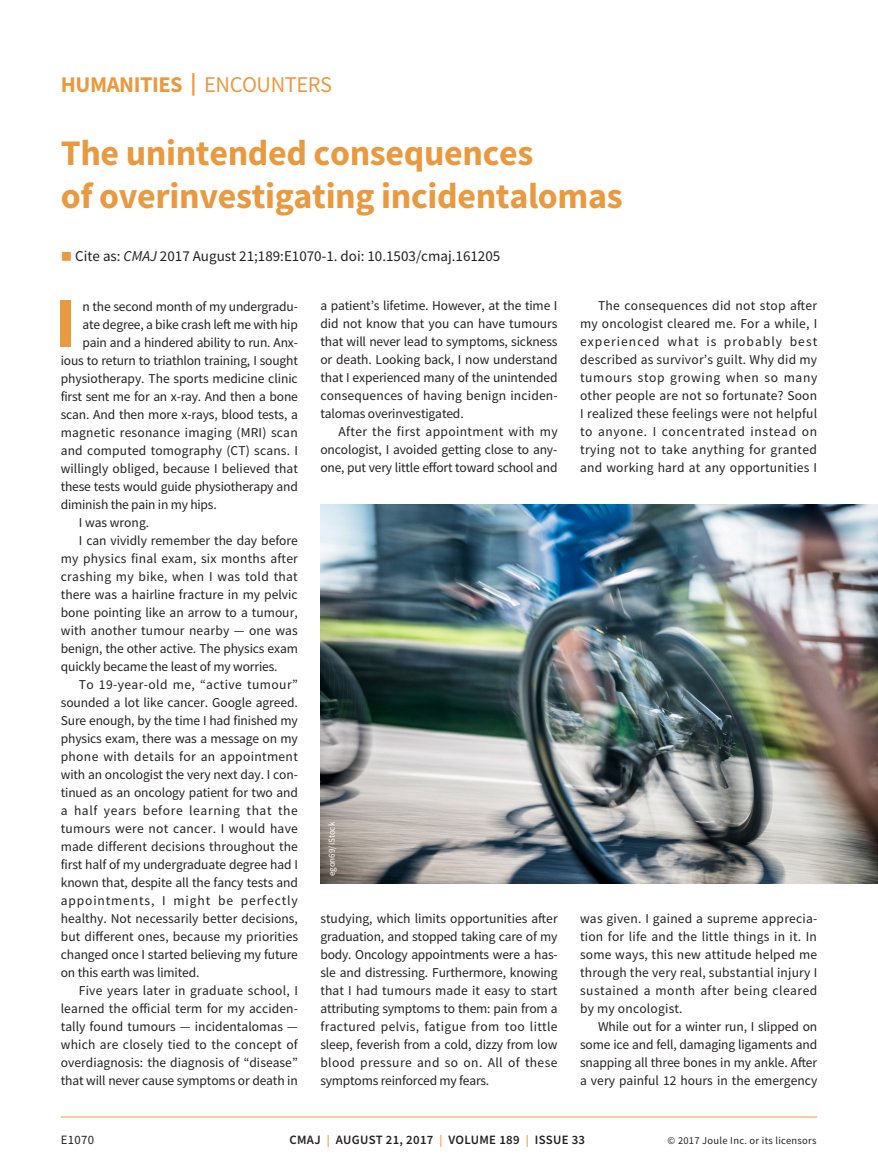
<style>
.page{position:relative;width:878px;height:1175px;background:#fff}
.page>*{position:absolute;margin:0;border:0;box-sizing:border-box;transform-origin:0 0}
.t1{font:700 70.65px "Source Sans Pro";color:#e99a41}
.t2{font:700 36px/43.2px "Source Sans Pro";letter-spacing:-.01em;color:#e99a41}
.t3{font:700 22.5px "Source Sans Pro";letter-spacing:-.02em;color:#e99a41}
.t4{font:15px "Source Sans Pro";color:#231f20}
.t5{font:13.5px/18px "Source Sans Pro";color:#231f20;text-align:justify}
.t6{font:13.5px "Source Sans Pro";letter-spacing:.02em;color:#231f20}
.t7{font:13.5px "Source Sans Pro";letter-spacing:.025em;color:#231f20}
.t8{font:13.5px "Source Sans Pro";letter-spacing:.045em;color:#231f20}
.t9{font:13.5px "Source Sans Pro";letter-spacing:.03em;color:#231f20}
.t10{font:13.5px "Source Sans Pro";letter-spacing:.065em;color:#231f20}
.t11{font:600 12.75px "Source Sans Pro";letter-spacing:.025em;color:#231f20}
.t12{font:12.75px "Source Sans Pro";letter-spacing:.025em;color:#231f20}
.t13{font:10.5px "Source Sans Pro";letter-spacing:.025em;color:#231f20}
.t14{font:9px "Source Sans Pro";color:#fff}
.s1{font-weight:400}
.s2{color:#e99a41}
.s3{font-style:italic}
.s4{font-size:12px;color:#e99a41}
</style>
<div class="page">
<hr style="left:61px;top:1116px;width:756px;height:1px;background:#e99a41">
<img style="left:320px;top:504px;width:558px;height:380px">
<h3 class="t3" style="left:61px;top:69px;width:273px">HUMANITIES | <span class="s1">ENCOUNTERS</span></h3>
<h2 class="t2" style="left:61px;top:131px;width:563px">The unintended consequences<br>of overinvestigating incidentalomas</h2>
<p class="t4" style="left:61px;top:246px;width:441px"><span class="s2">■</span> Cite as: <span class="s3">CMAJ</span> 2017 August 21;189:E1070-1. doi: 10.1503/cmaj.161205</p>
<h1 class="t1" style="left:55px;top:275px;width:23px">I</h1>
<p class="t5" style="left:83px;top:297px;width:217px">n the second month of my undergradu-</p>
<p class="t5" style="left:83px;top:315px;width:217px">ate degree, a bike crash left me with hip</p>
<p class="t5" style="left:83px;top:333px;width:217px">pain and a hindered ability to run. Anx-</p>
<p class="t5" style="left:61px;top:351px;width:238px">ious to return to triathlon training, I sought</p>
<p class="t5" style="left:61px;top:369px;width:238px">physiotherapy. The sports medicine clinic</p>
<p class="t5" style="left:61px;top:387px;width:238px">first sent me for an x-ray. And then a bone</p>
<p class="t5" style="left:61px;top:405px;width:239px">scan. And then more x-rays, blood tests, a</p>
<p class="t5" style="left:61px;top:423px;width:238px">magnetic resonance imaging (MRI) scan</p>
<p class="t5" style="left:61px;top:441px;width:239px">and computed tomography (CT) scans. I</p>
<p class="t5" style="left:61px;top:459px;width:239px">willingly obliged, because I believed that</p>
<p class="t5" style="left:61px;top:477px;width:239px">these tests would guide physiotherapy and</p>
<p class="t5" style="left:61px;top:495px;width:157px">diminish the pain in my hips.</p>
<p class="t5" style="left:79px;top:513px;width:72px">I was wrong.</p>
<p class="t5" style="left:79px;top:531px;width:221px">I can vividly remember the day before</p>
<p class="t6" style="left:61px;top:549px;width:239px">my physics final exam, six months after</p>
<p class="t7" style="left:61px;top:567px;width:238px">crashing my bike, when I was told that</p>
<p class="t5" style="left:61px;top:585px;width:238px">there was a hairline fracture in my pelvic</p>
<p class="t5" style="left:61px;top:603px;width:238px">bone pointing like an arrow to a tumour,</p>
<p class="t5" style="left:61px;top:621px;width:238px">with another tumour nearby — one was</p>
<p class="t5" style="left:61px;top:639px;width:238px">benign, the other active. The physics exam</p>
<p class="t5" style="left:61px;top:657px;width:218px">quickly became the least of my worries.</p>
<p class="t9" style="left:79px;top:675px;width:220px">To 19-year-old me, “active tumour”</p>
<p class="t5" style="left:61px;top:693px;width:238px">sounded a lot like cancer. Google agreed.</p>
<p class="t5" style="left:61px;top:711px;width:239px">Sure enough, by the time I had finished my</p>
<p class="t5" style="left:61px;top:729px;width:239px">physics exam, there was a message on my</p>
<p class="t7" style="left:61px;top:747px;width:239px">phone with details for an appointment</p>
<p class="t5" style="left:61px;top:765px;width:239px">with an oncologist the very next day. I con-</p>
<p class="t5" style="left:61px;top:783px;width:239px">tinued as an oncology patient for two and</p>
<p class="t8" style="left:61px;top:801px;width:238px">a half years before learning that the</p>
<p class="t6" style="left:61px;top:819px;width:239px">tumours were not cancer. I would have</p>
<p class="t5" style="left:61px;top:837px;width:238px">made different decisions throughout the</p>
<p class="t5" style="left:61px;top:855px;width:239px">first half of my undergraduate degree had I</p>
<p class="t5" style="left:61px;top:873px;width:239px">known that, despite all the fancy tests and</p>
<p class="t10" style="left:61px;top:891px;width:238px">appointments, I might be perfectly</p>
<p class="t5" style="left:61px;top:909px;width:239px">healthy. Not necessarily better decisions,</p>
<p class="t5" style="left:61px;top:927px;width:239px">but different ones, because my priorities</p>
<p class="t5" style="left:61px;top:945px;width:239px">changed once I started believing my future</p>
<p class="t5" style="left:61px;top:963px;width:140px">on this earth was limited.</p>
<p class="t6" style="left:79px;top:981px;width:221px">Five years later in graduate school, I</p>
<p class="t5" style="left:61px;top:999px;width:239px">learned the official term for my acciden-</p>
<p class="t5" style="left:61px;top:1017px;width:239px">tally found tumours — incidentalomas —</p>
<p class="t5" style="left:61px;top:1035px;width:238px">which are closely tied to the concept of</p>
<p class="t5" style="left:61px;top:1053px;width:238px">overdiagnosis: the diagnosis of “disease”</p>
<p class="t5" style="left:61px;top:1071px;width:238px">that will never cause symptoms or death in</p>
<p class="t5" style="left:320px;top:297px;width:239px">a patient’s lifetime. However, at the time I did not know that you can have tumours that will never lead to symptoms, sickness or death. Looking back, I now understand that I experienced many of the unintended consequences of having benign inciden&shy;talomas overinvestigated.</p>
<p class="t5" style="left:320px;top:423px;width:239px;text-indent:18px">After the first appointment with my oncologist, I avoided getting close to any&shy;one, put very little effort toward school and</p>
<p class="t14" style="left:326px;top:876px;width:56px;rotate:-90deg">egon69/iStock</p>
<p class="t5" style="left:320px;top:909px;width:239px">studying, which limits opportunities after graduation, and stopped taking care of my body. Oncology appointments were a has&shy;sle and distressing. Furthermore, knowing that I had tumours made it easy to start attributing symptoms to them: pain from a fractured pelvis, fatigue from too little sleep, feverish from a cold, dizzy from low blood pressure and so on. All of these symptoms reinforced my fears.</p>
<p class="t5" style="left:580px;top:297px;width:239px;text-indent:18px">The consequences did not stop after my oncologist cleared me. For a while, I experienced what is probably best described as survivor’s guilt. Why did my tumours stop growing when so many other people are not so fortunate? Soon I realized these feelings were not helpful to anyone. I concentrated instead on trying not to take anything for granted and working hard at any opportunities I</p>
<p class="t5" style="left:580px;top:909px;width:239px">was given. I gained a supreme apprecia&shy;tion for life and the little things in it. In some ways, this new attitude helped me through the very real, substantial injury I sustained a month after being cleared by my oncologist.</p>
<p class="t5" style="left:580px;top:1017px;width:239px;text-indent:18px">While out for a winter run, I slipped on some ice and fell, damaging ligaments and snapping all three bones in my ankle. After a very painful 12 hours in the emergency</p>
<p class="t12" style="left:61px;top:1132px;width:35px">E1070</p>
<p class="t11" style="left:289px;top:1131px;width:297px">CMAJ <span class="s4">|</span> AUGUST 21, 2017 <span class="s4">|</span> VOLUME 189 <span class="s4">|</span> ISSUE 33</p>
<p class="t13" style="left:667px;top:1134px;width:150px">© 2017 Joule Inc. or its licensors</p>
</div>
